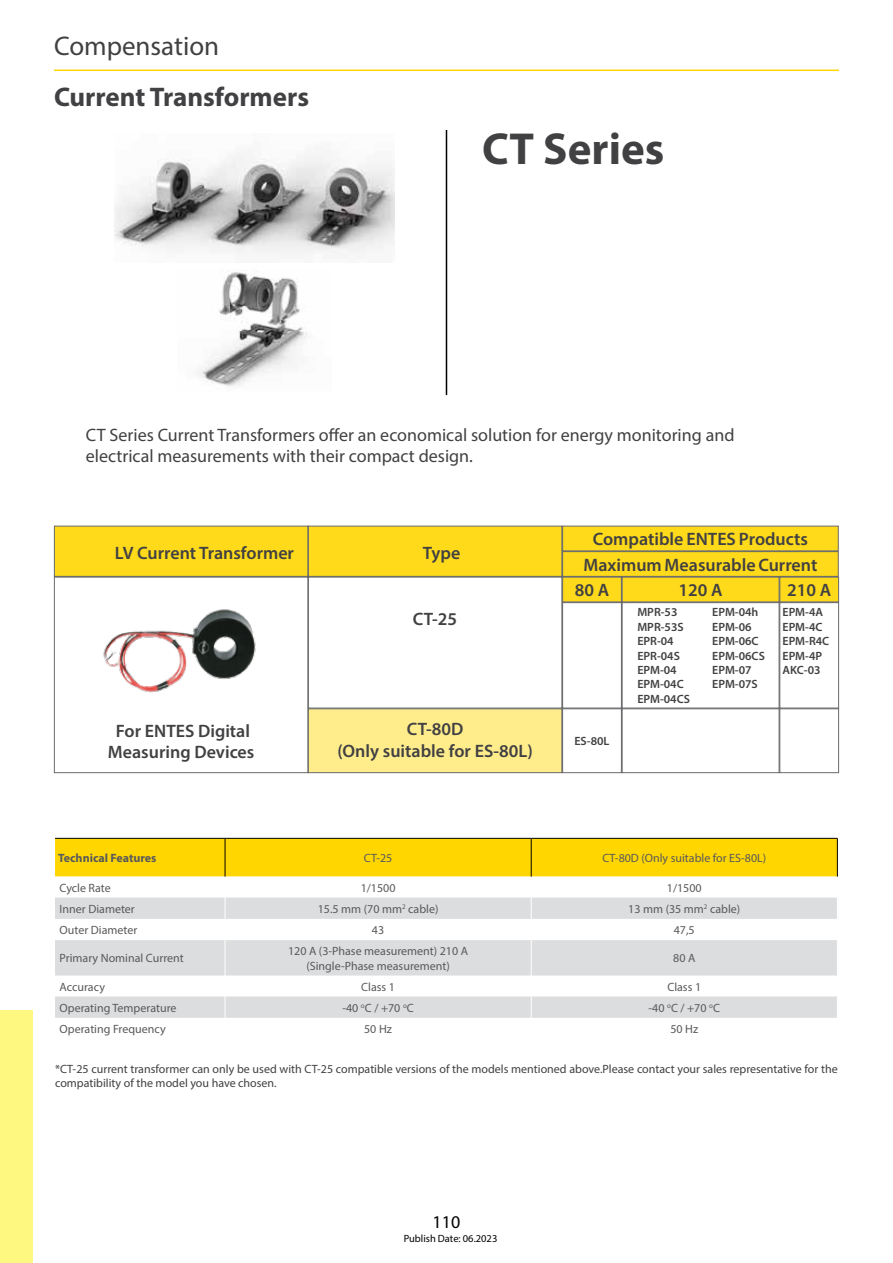
<style>
.page{position:relative;width:893px;height:1263px;background:#fff}
.page>*{position:absolute;margin:0;border:0;box-sizing:border-box;transform-origin:0 0}
.t1{font:700 45px "Myriad Pro";color:#414042}
.t2{font:700 27px "Myriad Pro";color:#414042}
.t3{font:27px "Myriad Pro";color:#414042}
.t4{font:600 18px/21.6px "Myriad Pro";color:#414042;text-align:center}
.t5{font:18px/21.6px "Myriad Pro";color:#414042}
.t6{font:18px "Myriad Pro";color:#000}
.t7{font:12px/14.4px "Myriad Pro";color:#58595b;text-align:center}
.t8{font:12px/14.4px "Myriad Pro";color:#414042}
.t9{font:600 12px/14.4px "Myriad Pro";color:#414042}
.t10{font:700 12px "Myriad Pro";color:#58595b}
.t11{font:10.5px "Myriad Pro";color:#000}
</style>
<div class="page">
<div style="left:54px;top:526px;width:254px;height:51px;background:#ffda1a;border:1px solid #58595b"></div>
<div style="left:54px;top:577px;width:254px;height:196px;border:1px solid #58595b"></div>
<div style="left:308px;top:708px;width:254px;height:65px;background:#ffed8c;border:1px solid #58595b"></div>
<div style="left:308px;top:526px;width:254px;height:51px;background:#ffda1a;border:1px solid #58595b"></div>
<div style="left:562px;top:526px;width:277px;height:25px;background:#ffda1a"></div>
<div style="left:562px;top:551px;width:277px;height:26px;background:#ffda1a;border:1px solid #58595b"></div>
<div style="left:562px;top:577px;width:60px;height:25px;background:#ffda1a;border:1px solid #58595b"></div>
<div style="left:562px;top:602px;width:60px;height:106px;border:1px solid #58595b"></div>
<div style="left:562px;top:708px;width:60px;height:65px;border:1px solid #58595b"></div>
<div style="left:779px;top:577px;width:60px;height:25px;background:#ffda1a;border:1px solid #58595b"></div>
<div style="left:779px;top:602px;width:60px;height:106px;border:1px solid #58595b"></div>
<div style="left:779px;top:708px;width:60px;height:65px;border:1px solid #58595b"></div>
<div style="left:622px;top:577px;width:157px;height:25px;background:#ffda1a"></div>
<div style="left:622px;top:602px;width:157px;height:106px;border:1px solid #58595b"></div>
<div style="left:622px;top:708px;width:157px;height:65px;border:1px solid #58595b"></div>
<hr style="left:446px;top:130px;width:1px;height:265px;background:#000">
<svg style="left:55px;top:940px;width:782px;height:78px;fill:#dcddde"></svg>
<svg style="left:55px;top:839px;width:782px;height:80px"></svg>
<hr style="left:225px;top:940px;width:1px;height:35px;background:#fff">
<hr style="left:531px;top:940px;width:1px;height:35px;background:#fff">
<svg style="left:225px;top:975px;width:1px;height:43px"></svg>
<svg style="left:531px;top:975px;width:1px;height:43px"></svg>
<hr style="left:55px;top:838px;width:170px;height:1px;background:#000">
<hr style="left:225px;top:838px;width:306px;height:1px;background:#000">
<hr style="left:531px;top:838px;width:307px;height:1px;background:#000">
<hr style="left:225px;top:839px;width:1px;height:38px;background:#000">
<hr style="left:531px;top:839px;width:1px;height:38px;background:#000">
<hr style="left:837px;top:839px;width:1px;height:38px;background:#000">
<hr style="left:54px;top:70px;width:785px;height:1px;background:#ffd600">
<img style="left:103px;top:609px;width:153px;height:84px">
<div style="left:0;top:1010px;width:33px;height:253px;background:#fff880"></div>
<img style="left:198px;top:269px;width:109px;height:118px">
<img style="left:115px;top:155px;width:279px;height:99px">
<h2 class="t3" style="left:54px;top:29px;width:167px">Compensation</h2>
<h2 class="t2" style="left:54px;top:80px;width:257px">Current Transformers</h2>
<h1 class="t1" style="left:482px;top:119px;width:184px">CT Series</h1>
<h3 class="t5" style="left:86px;top:423px;width:650px">CT Series Current Transformers offer an economical solution for energy monitoring and electrical measurements with their compact design.</h3>
<h3 class="t4" style="left:115px;top:541px;width:181px">LV Current Transformer</h3>
<h3 class="t4" style="left:108px;top:719px;width:148px">For ENTES Digital<br>Measuring Devices</h3>
<h3 class="t4" style="left:423px;top:541px;width:39px">Type</h3>
<h3 class="t4" style="left:583px;top:526px;width:235px;line-height:25.8px">Compatible ENTES Products<br>Maximum Measurable Current</h3>
<h3 class="t4" style="left:575px;top:579px;width:36px">80 A</h3>
<h3 class="t4" style="left:678px;top:579px;width:46px">120 A</h3>
<h3 class="t4" style="left:787px;top:579px;width:46px">210 A</h3>
<h3 class="t4" style="left:413px;top:608px;width:46px">CT-25</h3>
<p class="t9" style="left:637px;top:605px;width:54px">MPR-53<br>MPR-53S<br>EPR-04<br>EPR-04S<br>EPM-04<br>EPM-04C<br>EPM-04CS</p>
<p class="t9" style="left:712px;top:605px;width:54px">EPM-04h<br>EPM-06<br>EPM-06C<br>EPM-06CS<br>EPM-07<br>EPM-07S</p>
<p class="t9" style="left:783px;top:605px;width:48px">EPM-4A<br>EPM-4C<br>EPM-R4C<br>EPM-4P<br>AKC-03</p>
<p class="t9" style="left:574px;top:734px;width:37px">ES-80L</p>
<h3 class="t4" style="left:337px;top:718px;width:197px">CT-80D<br>(Only suitable for ES-80L)</h3>
<p class="t10" style="left:58px;top:850px;width:100px">Technical Features</p>
<p class="t7" style="left:364px;top:850px;width:30px">CT-25</p>
<p class="t7" style="left:602px;top:850px;width:165px">CT-80D (Only suitable for ES-80L)</p>
<p class="t7" style="left:60px;top:880px;width:53px">Cycle Rate</p>
<p class="t7" style="left:361px;top:880px;width:36px">1/1500</p>
<p class="t7" style="left:667px;top:880px;width:36px">1/1500</p>
<p class="t7" style="left:60px;top:901px;width:77px">Inner Diameter</p>
<p class="t7" style="left:318px;top:901px;width:122px">15.5 mm (70 mm<sup>2</sup> cable)</p>
<p class="t7" style="left:628px;top:901px;width:114px">13 mm (35 mm<sup>2</sup> cable)</p>
<p class="t7" style="left:60px;top:922px;width:79px">Outer Diameter</p>
<p class="t7" style="left:372px;top:922px;width:14px">43</p>
<p class="t7" style="left:674px;top:922px;width:22px">47,5</p>
<p class="t7" style="left:60px;top:951px;width:126px">Primary Nominal Current</p>
<p class="t7" style="left:288px;top:944px;width:182px">120 A (3-Phase measurement) 210 A (Single-Phase measurement)</p>
<p class="t7" style="left:673px;top:951px;width:24px">80 A</p>
<p class="t7" style="left:60px;top:979px;width:47px">Accuracy</p>
<p class="t7" style="left:361px;top:979px;width:35px">Class 1</p>
<p class="t7" style="left:667px;top:979px;width:35px">Class 1</p>
<p class="t7" style="left:60px;top:1000px;width:118px">Operating Temperature</p>
<p class="t7" style="left:342px;top:1000px;width:73px">-40 <sup>o</sup>C / +70 <sup>o</sup>C</p>
<p class="t7" style="left:649px;top:1000px;width:73px">-40 <sup>o</sup>C / +70 <sup>o</sup>C</p>
<p class="t7" style="left:60px;top:1021px;width:108px">Operating Frequency</p>
<p class="t7" style="left:364px;top:1021px;width:29px">50 Hz</p>
<p class="t7" style="left:670px;top:1021px;width:29px">50 Hz</p>
<p class="t8" style="left:55px;top:1061px;width:784px">*CT-25 current transformer can only be used with CT-25 compatible versions of the models mentioned above.Please contact your sales representative for the compatibility of the model you have chosen.</p>
<h3 class="t6" style="left:433px;top:1210px;width:29px">110</h3>
<p class="t11" style="left:404px;top:1232px;width:95px">Publish Date: 06.2023</p>
</div>
